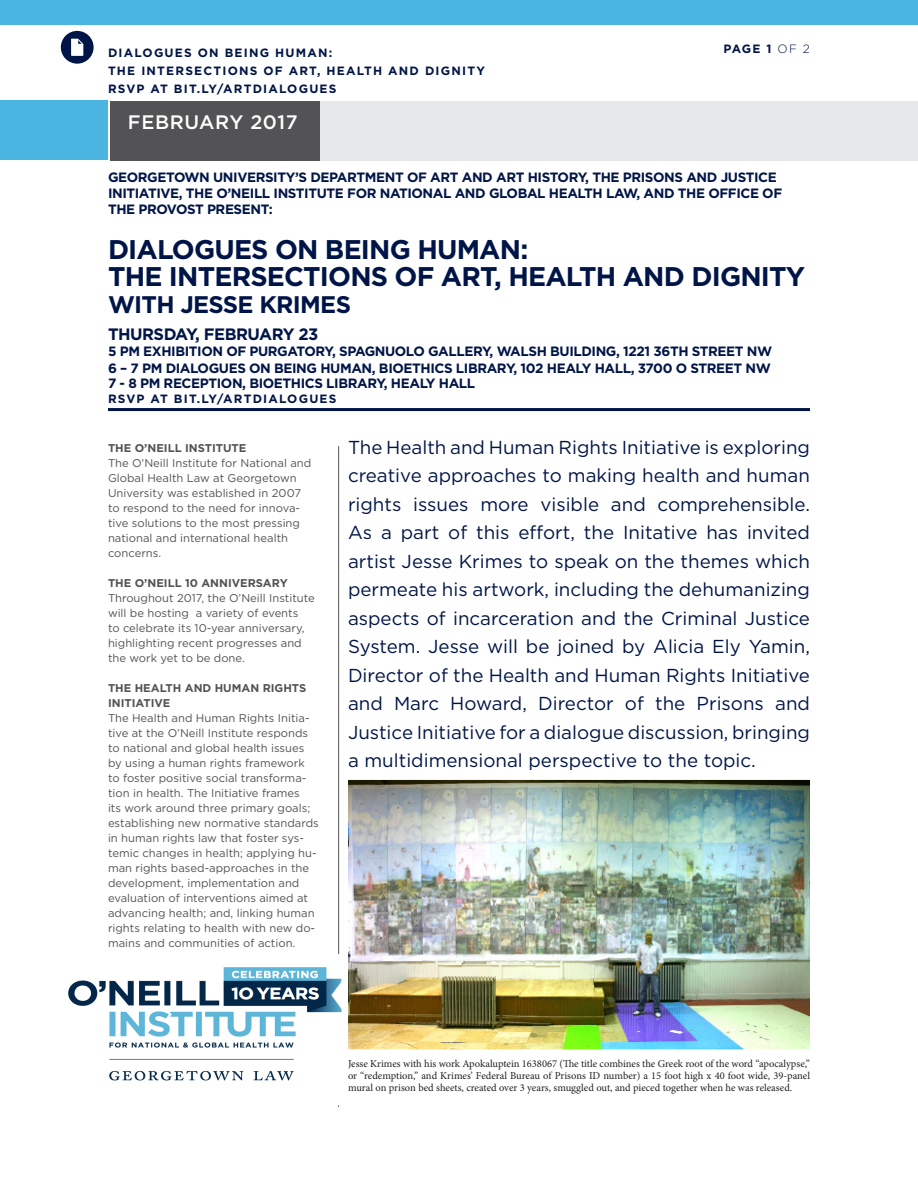
<style>
.page{position:relative;width:918px;height:1188px;background:#fff}
.page>*{position:absolute;margin:0;border:0;box-sizing:border-box;transform-origin:0 0}
._2_HEADLINE{font:700 27px "Gotham";letter-spacing:-.03em;color:#001547}
._2_HEADLINE-2{font:700 24px "Gotham";letter-spacing:-.03em;color:#001547}
.t1{font:500 19.5px "Gotham";letter-spacing:.03em;color:#fff}
._3_TEXT__INTRO{font:18.75px/28.5px "Gotham";color:#001547;text-align:justify}
._2_HEADLINE-3{font:700 16.5px "Gotham";letter-spacing:-.03em;color:#001547}
._2_HEADLINE-4{font:700 13.5px/16.2px "Gotham";letter-spacing:-.03em;color:#001547}
._1_AUTHORS_NAME__TOP{font:700 12px "Gotham";letter-spacing:.1em;color:#001547}
.ONEILL_STORY__SID{font:11.25px/15px "Gotham";color:#535355}
.ONEILL_STORY__SID-2{font:700 11.25px/15px "Gotham";color:#535355}
.t2{font:10.5px/12px "Minion Pro";color:#231f20;text-align:justify}
.s1{font-weight:300}
</style>
<div class="page">
<div style="left:0;top:0;width:918px;height:25px;background:#4bb5e2"></div>
<div style="left:0;top:101px;width:108px;height:59px;background:#4bb5e2"></div>
<div style="left:319px;top:102px;width:599px;height:59px;background:#e6e7e9"></div>
<div style="left:110px;top:102px;width:210px;height:59px;background:#535355"></div>
<hr style="left:108px;top:408px;width:702px;height:3px;background:#001547">
<hr style="left:338px;top:446px;width:1px;height:661px;background:#535355">
<div style="left:61px;top:31px;width:33px;height:33px;background:#001547;border-radius:50%"></div>
<svg style="left:71px;top:39px;width:12px;height:17px"></svg>
<img style="left:348px;top:780px;width:462px;height:269px">
<img style="left:68px;top:954px;width:274px;height:151px">
<p class="_1_AUTHORS_NAME__TOP" style="left:108px;top:45px;width:226px">DIALOGUES ON BEING HUMAN:</p>
<p class="_1_AUTHORS_NAME__TOP" style="left:108px;top:63px;width:378px">THE INTERSECTIONS OF ART, HEALTH AND DIGNITY</p>
<p class="_1_AUTHORS_NAME__TOP" style="left:108px;top:81px;width:230px">RSVP AT BIT.LY/ARTDIALOGUES</p>
<p class="t1" style="left:128px;top:109px;width:171px">FEBRUARY 2017</p>
<p class="_1_AUTHORS_NAME__TOP" style="left:723px;top:41px;width:88px">PAGE 1 <span class="s1">OF 2</span></p>
<p class="_2_HEADLINE-4" style="left:108px;top:169px;width:670px">GEORGETOWN UNIVERSITY’S DEPARTMENT OF ART AND ART HISTORY, THE PRISONS AND JUSTICE</p>
<p class="_2_HEADLINE-4" style="left:108px;top:185px;width:676px">INITIATIVE, THE O’NEILL INSTITUTE FOR NATIONAL AND GLOBAL HEALTH LAW, AND THE OFFICE OF<br>THE PROVOST PRESENT:</p>
<p class="_2_HEADLINE" style="left:108px;top:232px;width:422px">DIALOGUES ON BEING HUMAN:</p>
<p class="_2_HEADLINE" style="left:108px;top:259px;width:699px">THE INTERSECTIONS OF ART, HEALTH AND DIGNITY</p>
<p class="_2_HEADLINE-2" style="left:108px;top:289px;width:245px">WITH JESSE KRIMES</p>
<p class="_2_HEADLINE-3" style="left:108px;top:323px;width:212px">THURSDAY, FEBRUARY 23</p>
<p class="_2_HEADLINE-4" style="left:108px;top:343px;width:666px">5 PM EXHIBITION OF PURGATORY, SPAGNUOLO GALLERY, WALSH BUILDING, 1221 36TH STREET NW</p>
<p class="_2_HEADLINE-4" style="left:108px;top:360px;width:664px">6 – 7 PM DIALOGUES ON BEING HUMAN, BIOETHICS LIBRARY, 102 HEALY HALL, 3700 O STREET NW</p>
<p class="_2_HEADLINE-4" style="left:108px;top:375px;width:369px">7 - 8 PM RECEPTION, BIOETHICS LIBRARY, HEALY HALL</p>
<p class="_1_AUTHORS_NAME__TOP" style="left:108px;top:390px;width:230px">RSVP AT BIT.LY/ARTDIALOGUES</p>
<p class="ONEILL_STORY__SID-2" style="left:108px;top:440px;width:140px">THE O’NEILL INSTITUTE</p>
<p class="ONEILL_STORY__SID" style="left:108px;top:455px;width:205px">The O’Neill Institute for National and<br>Global Health Law at Georgetown<br>University was established in 2007 to respond to the need for innova&shy;tive solutions to the most pressing national and international health concerns.</p>
<p class="ONEILL_STORY__SID-2" style="left:108px;top:575px;width:181px">THE O’NEILL 10 ANNIVERSARY</p>
<p class="ONEILL_STORY__SID" style="left:108px;top:590px;width:208px">Throughout 2017, the O’Neill Institute will be hosting a variety of events<br>to celebrate its 10-year anniversary, highlighting recent progresses and the work yet to be done.</p>
<p class="ONEILL_STORY__SID-2" style="left:108px;top:680px;width:200px">THE HEALTH AND HUMAN RIGHTS<br>INITIATIVE</p>
<p class="ONEILL_STORY__SID" style="left:108px;top:710px;width:212px">The Health and Human Rights Initia&shy;tive at the O’Neill Institute responds to national and global health issues by using a human rights framework to foster positive social transforma&shy;tion in health. The Initiative frames<br>its work around three primary goals; establishing new normative standards in human rights law that foster sys&shy;temic changes in health; applying hu&shy;man rights based-approaches in the development, implementation and evaluation of interventions aimed at advancing health; and, linking human rights relating to health with new do&shy;mains and communities of action.</p>
<p class="_3_TEXT__INTRO" style="left:348px;top:432px;width:464px">The Health and Human Rights Initiative is exploring creative approaches to making health and human rights issues more visible and comprehensible.<br>As a part of this effort, the Initative has invited artist Jesse Krimes to speak on the themes which permeate his artwork, including the dehumanizing aspects of incarceration and the Criminal Justice System. Jesse will be joined by Alicia Ely Yamin, Director of the Health and Human Rights Initiative and Marc Howard, Director of the Prisons and Justice Initiative for a dialogue discussion, bringing a multidimensional perspective to the topic.</p>
<p class="t2" style="left:348px;top:1058px;width:464px">Jesse Krimes with his work Apokaluptein 1638067 (The title combines the Greek root of the word “apocalypse,” or “redemption,” and Krimes’ Federal Bureau of Prisons ID number) a 15 foot high x 40 foot wide, 39-panel mural on prison bed sheets, created over 3 years, smuggled out, and pieced together when he was released.</p>
</div>
